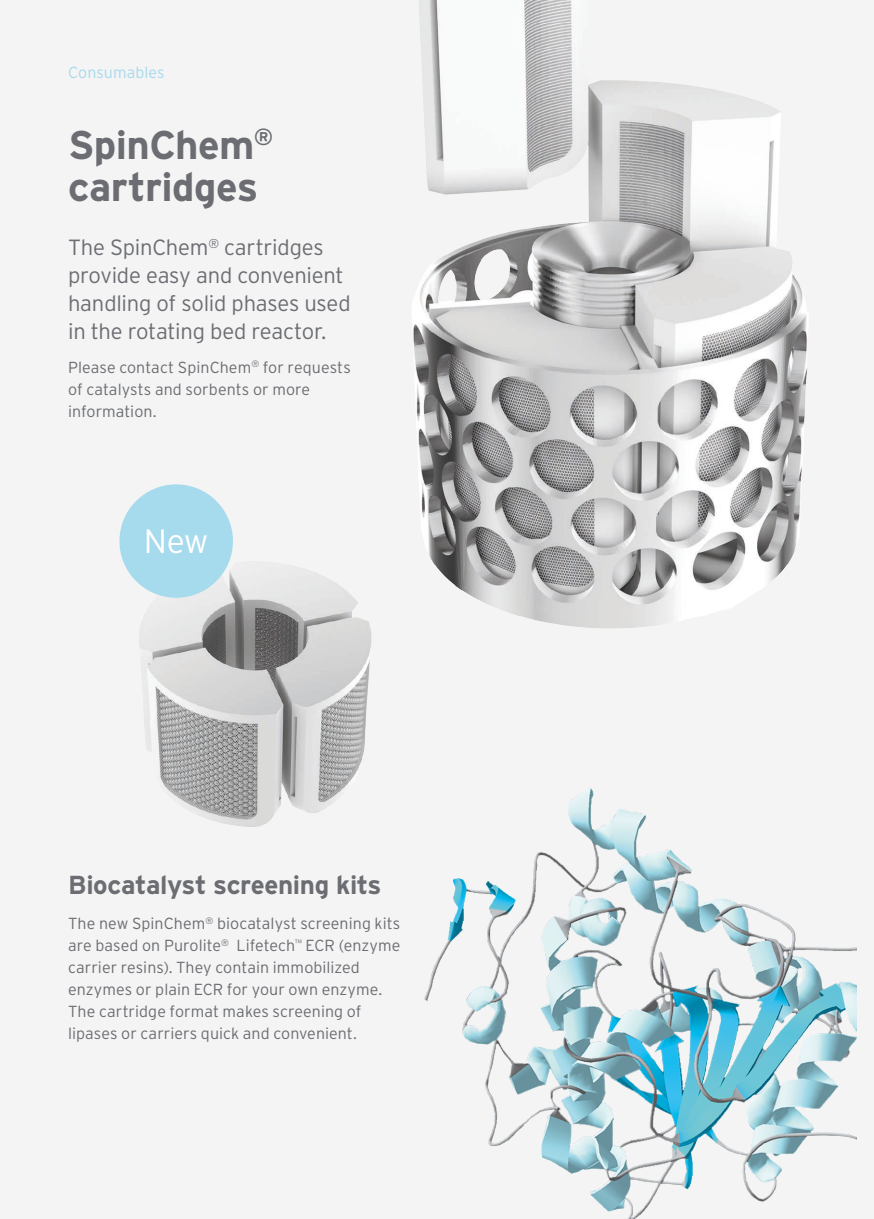
<style>
.page{position:relative;width:874px;height:1219px;background:#fff}
.page>*{position:absolute;margin:0;border:0;box-sizing:border-box;transform-origin:0 0}
.Mellanrubrik{font:700 40px/42px "Interstate";letter-spacing:-.015em;color:#6b6d72}
.Mellanrubrik-2{font:300 33.8px "Interstate";color:#fff}
.Mellanrubrik-3{font:700 26px "Interstate";letter-spacing:-.015em;color:#6b6d72}
.Bröd{font:300 22px/28px "Interstate";letter-spacing:-.01em;color:#6b6d72}
.Bröd-2{font:300 16px/22px "Interstate";letter-spacing:.005em;color:#6b6d72}
.Kapitelrad{font:300 16px "Interstate";letter-spacing:.005em;color:#a6daed}
</style>
<div class="page">
<div style="left:0;top:0;width:873px;height:1219px;background:#f4f4f4"></div>
<img style="left:139px;top:532px;width:233px;height:295px">
<img style="left:300px;top:0;width:508px;height:639px">
<div style="left:119px;top:484px;width:114px;height:114px;background:#a6daed;border-radius:50%"></div>
<img style="left:424px;top:787px;width:432px;height:432px">
<p class="Kapitelrad" style="left:68px;top:63px;width:98px">Consumables</p>
<p class="Mellanrubrik" style="left:68px;top:123px;width:206px">SpinChem<sup>® </sup>cartridges</p>
<p class="Bröd" style="left:68px;top:233px;width:284px">The SpinChem<sup>®</sup> cartridges provide easy and convenient handling of solid phases used in the rotating bed reactor.</p>
<p class="Bröd-2" style="left:68px;top:356px;width:284px">Please contact SpinChem<sup>®</sup> for requests of catalysts and sorbents or more information.</p>
<p class="Mellanrubrik-2" style="left:144px;top:523px;width:66px">New</p>
<p class="Mellanrubrik-3" style="left:68px;top:870px;width:315px">Biocatalyst screening kits</p>
<p class="Bröd-2" style="left:68px;top:913px;width:333px">The new SpinChem<sup>®</sup> biocatalyst screening kits are based on Purolite<sup>®</sup> Lifetech<sup>™</sup> ECR (enzyme carrier resins). They contain immobilized enzymes or plain ECR for your own enzyme.<br>The cartridge format makes screening of lipases or carriers quick and convenient.</p>
</div>
